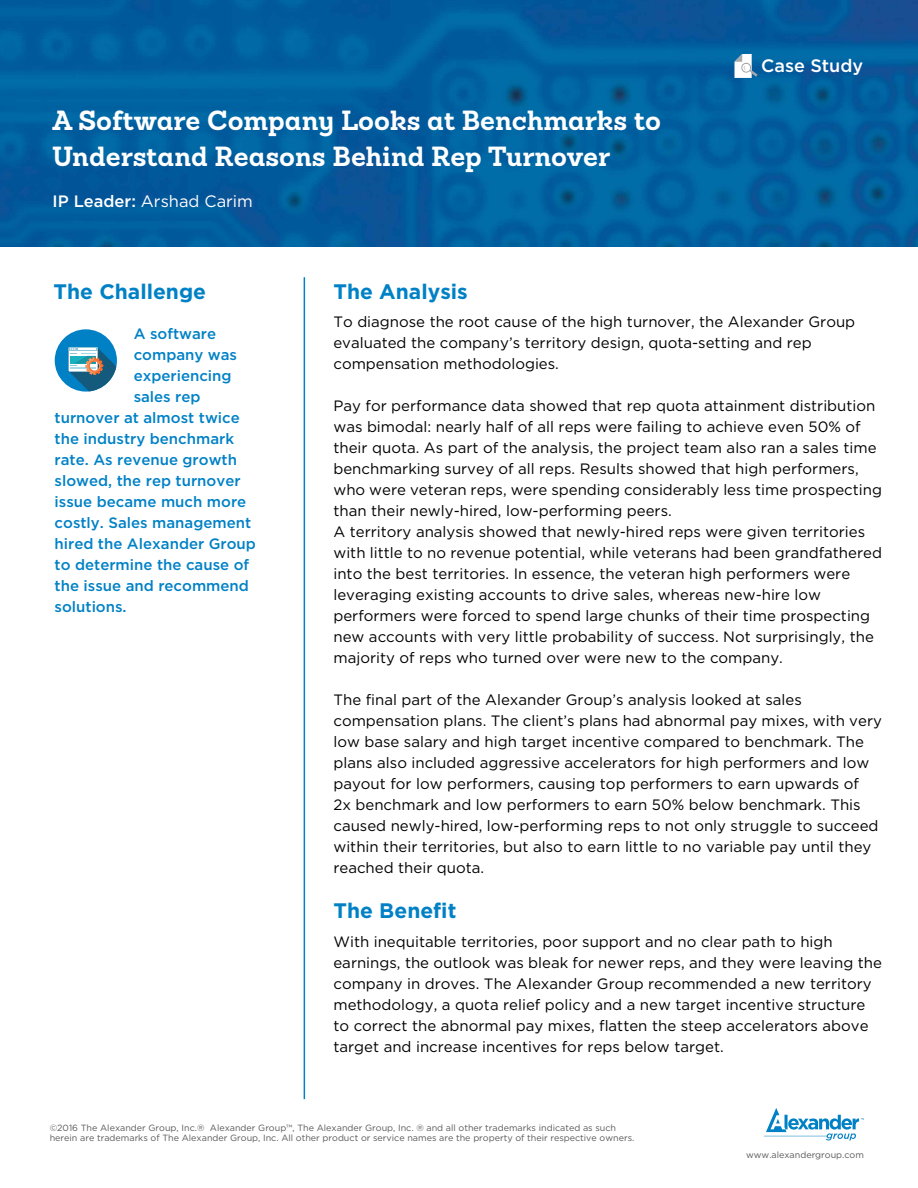
<style>
.page{position:relative;width:918px;height:1188px;background:#fff}
.page>*{position:absolute;margin:0;border:0;box-sizing:border-box;transform-origin:0 0}
.t1{font:700 27px/36px "Sanchez";color:#fff}
.t2{font:700 21px "Gotham";color:#0081c6}
.t3{font:500 18px "Gotham";color:#fff}
.t4{font:16.5px "Gotham";color:#fff}
.t5{font:15px/21px "Gotham";color:#000}
.t6{font:500 15px "Gotham";color:#0081c6}
.t7{font:9px/10.5px "Gotham";color:#58595b}
.s1{font-weight:500}
</style>
<div class="page">
<svg style="left:764px;top:1108px;width:100px;height:32px"></svg>
<img style="left:0;top:0;width:918px;height:246px">
<hr style="left:304px;top:277px;width:1px;height:822px;background:#0081c6">
<svg style="left:734px;top:54px;width:24px;height:24px"></svg>
<div style="left:55px;top:329px;width:62px;height:63px;background:#0081c6;border-radius:50%"></div>
<svg style="left:68px;top:347px;width:48px;height:44px"></svg>
<h1 class="t1" style="left:52px;top:102px;width:610px">A Software Company Looks at Benchmarks to<br>Understand Reasons Behind Rep Turnover</h1>
<p class="t4" style="left:52px;top:192px;width:202px"><span class="s1">IP Leader:</span> Arshad Carim</p>
<p class="t3" style="left:761px;top:56px;width:103px">Case Study</p>
<h2 class="t2" style="left:54px;top:279px;width:154px">The Challenge</h2>
<p class="t6" style="left:134px;top:325px;width:84px">A software</p>
<p class="t6" style="left:134px;top:346px;width:105px">company was</p>
<p class="t6" style="left:134px;top:367px;width:99px">experiencing</p>
<p class="t6" style="left:134px;top:388px;width:68px">sales rep</p>
<p class="t6" style="left:55px;top:409px;width:187px">turnover at almost twice</p>
<p class="t6" style="left:55px;top:430px;width:181px">the industry benchmark</p>
<p class="t6" style="left:55px;top:451px;width:184px">rate. As revenue growth</p>
<p class="t6" style="left:55px;top:472px;width:188px">slowed, the rep turnover</p>
<p class="t6" style="left:55px;top:493px;width:193px">issue became much more</p>
<p class="t6" style="left:55px;top:514px;width:198px">costly. Sales management</p>
<p class="t6" style="left:55px;top:535px;width:203px">hired the Alexander Group</p>
<p class="t6" style="left:55px;top:556px;width:196px">to determine the cause of</p>
<p class="t6" style="left:55px;top:577px;width:196px">the issue and recommend</p>
<p class="t6" style="left:55px;top:598px;width:74px">solutions.</p>
<h2 class="t2" style="left:333px;top:279px;width:136px">The Analysis</h2>
<p class="t5" style="left:333px;top:311px;width:523px">To diagnose the root cause of the high turnover, the Alexander Group evaluated the company’s territory design, quota-setting and rep compensation methodologies.</p>
<p class="t5" style="left:333px;top:395px;width:550px">Pay for performance data showed that rep quota attainment distribution was bimodal: nearly half of all reps were failing to achieve even 50% of their quota. As part of the analysis, the project team also ran a sales time benchmarking survey of all reps. Results showed that high performers, who were veteran reps, were spending considerably less time prospecting than their newly-hired, low-performing peers.<br>A territory analysis showed that newly-hired reps were given territories with little to no revenue potential, while veterans had been grandfathered into the best territories. In essence, the veteran high performers were leveraging existing accounts to drive sales, whereas new-hire low performers were forced to spend large chunks of their time prospecting new accounts with very little probability of success. Not surprisingly, the majority of reps who turned over were new to the company.</p>
<p class="t5" style="left:333px;top:689px;width:550px">The final part of the Alexander Group’s analysis looked at sales compensation plans. The client’s plans had abnormal pay mixes, with very low base salary and high target incentive compared to benchmark. The plans also included aggressive accelerators for high performers and low payout for low performers, causing top performers to earn upwards of<br>2x benchmark and low performers to earn 50% below benchmark. This caused newly-hired, low-performing reps to not only struggle to succeed within their territories, but also to earn little to no variable pay until they reached their quota.</p>
<h2 class="t2" style="left:333px;top:899px;width:124px">The Benefit</h2>
<p class="t5" style="left:333px;top:931px;width:550px">With inequitable territories, poor support and no clear path to high earnings, the outlook was bleak for newer reps, and they were leaving the company in droves. The Alexander Group recommended a new territory methodology, a quota relief policy and a new target incentive structure to correct the abnormal pay mixes, flatten the steep accelerators above target and increase incentives for reps below target.</p>
<p class="t7" style="left:50px;top:1122px;width:586px">©2016 The Alexander Group, Inc.® Alexander Group™, The Alexander Group, Inc. ® and all other trademarks indicated as such herein are trademarks of The Alexander Group, Inc. All other product or service names are the property of their respective owners.</p>
<p class="t7" style="left:746px;top:1150px;width:119px">www.alexandergroup.com</p>
</div>
